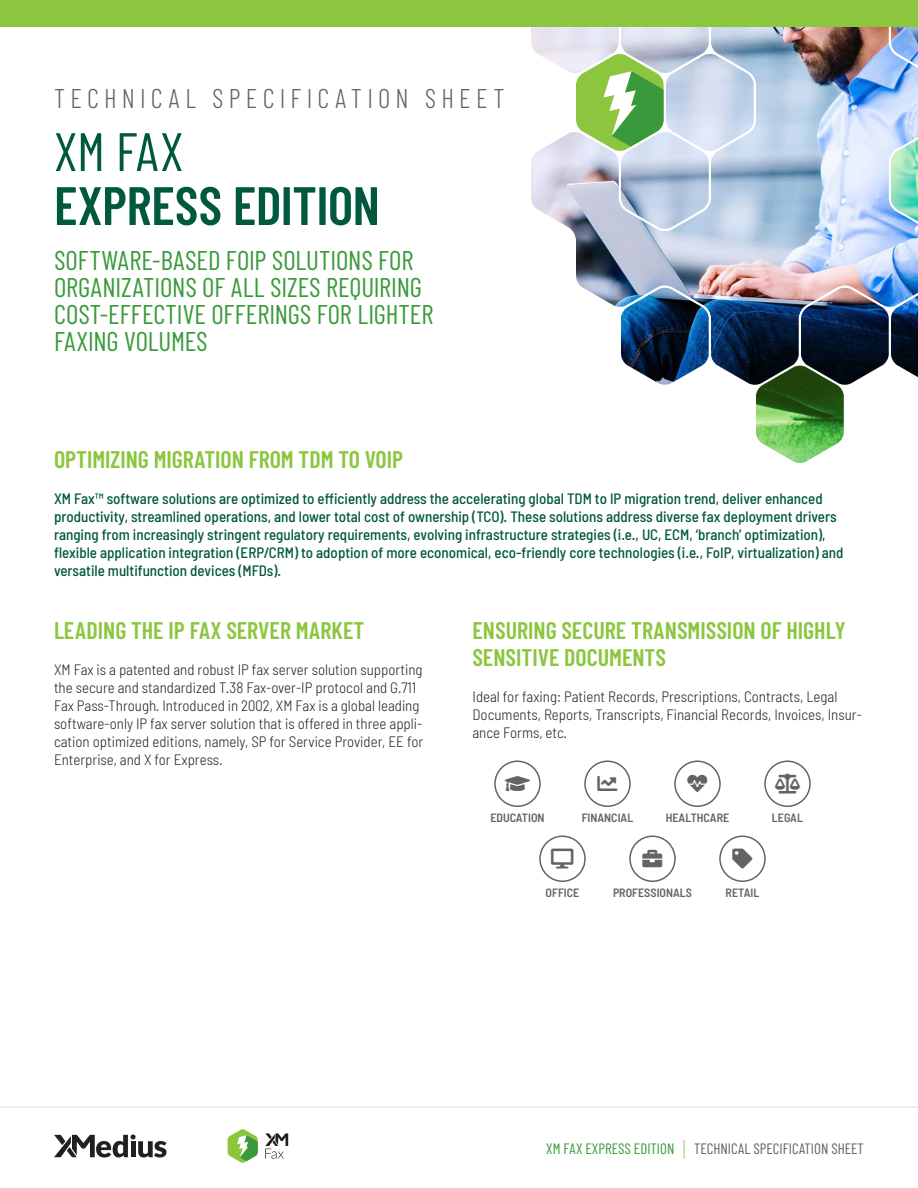
<style>
.page{position:relative;width:918px;height:1188px;background:#fff}
.page>*{position:absolute;margin:0;border:0;box-sizing:border-box;transform-origin:0 0}
.XM-H1-D{font:600 54px/54px "Barlow Condensed";letter-spacing:-.005em;color:#00583f}
.XM-H2-D-UnderH1-18_1{font:27px/27px "Barlow Condensed";color:#3a9a3b}
.XM-DocType{font:300 27px "Barlow Condensed";letter-spacing:.195em;color:#636366}
.XM-H3-D-Next{font:600 24px/27px "Barlow Condensed";color:#8bc63e}
.XM-H3-D-Span-_Bef60{font:600 24px "Barlow Condensed";color:#8bc63e}
.XM-H3-D{font:600 24px "Barlow Condensed";color:#8bc63e}
.XM-Txt-Intro-D-Span{font:500 semi-condensed 15px/18px "Barlow";color:#00583f}
.XM-Txt{font:300 semi-condensed 15px/18px "Barlow";color:#231f20}
.XM-Foot-D{font:15px "Barlow Condensed";color:#636366}
.XM-Icons-Label{font:600 semi-condensed 12px "Barlow";color:#636366}
.s1{font-weight:400}
.s2{color:#3a9a3b}
.s3{font-size:22.5px;color:#8bc63e}
</style>
<div class="page">
<img style="left:531px;top:27px;width:387px;height:358px">
<svg style="left:576px;top:53px;width:88px;height:98px;background:#97c77c"></svg>
<svg style="left:891px;top:131px;width:27px;height:98px;background:#95d9d1"></svg>
<svg style="left:756px;top:365px;width:88px;height:98px;background:#5a8c4f"></svg>
<svg style="left:265px;top:1133px;width:23px;height:26px"></svg>
<svg style="left:228px;top:1129px;width:30px;height:34px"></svg>
<svg style="left:54px;top:1134px;width:112px;height:24px"></svg>
<hr style="left:0;top:1106px;width:918px;height:2px;background:#e6e7e9">
<div style="left:0;top:0;width:918px;height:27px;background:#8bc63e"></div>
<div style="left:539px;top:836px;width:47px;height:46px;border:2px solid #636366;border-radius:50%"></div>
<div style="left:674px;top:760px;width:47px;height:47px;border:2px solid #636366;border-radius:50%"></div>
<div style="left:494px;top:760px;width:47px;height:47px;border:2px solid #636366;border-radius:50%"></div>
<div style="left:584px;top:760px;width:47px;height:47px;border:2px solid #636366;border-radius:50%"></div>
<div style="left:719px;top:836px;width:47px;height:46px;border:2px solid #636366;border-radius:50%"></div>
<div style="left:629px;top:836px;width:47px;height:46px;border:2px solid #636366;border-radius:50%"></div>
<div style="left:764px;top:760px;width:47px;height:47px;border:2px solid #636366;border-radius:50%"></div>
<p class="XM-DocType" style="left:54px;top:81px;width:452px">TECHNICAL SPECIFICATION SHEET</p>
<p class="XM-H1-D" style="left:54px;top:123px;width:327px"><span class="s1">XM FAX<br></span>EXPRESS EDITION</p>
<p class="XM-H2-D-UnderH1-18_1" style="left:54px;top:246px;width:381px">SOFTWARE-BASED FOIP SOLUTIONS FOR<br>ORGANIZATIONS OF ALL SIZES REQUIRING<br>COST-EFFECTIVE OFFERINGS FOR LIGHTER<br>FAXING VOLUMES</p>
<p class="XM-H3-D-Span-_Bef60" style="left:54px;top:444px;width:351px">OPTIMIZING MIGRATION FROM TDM TO VOIP</p>
<p class="XM-Txt-Intro-D-Span" style="left:54px;top:489px;width:791px">XM Fax™ software solutions are optimized to efficiently address the accelerating global TDM to IP migration trend, deliver enhanced productivity, streamlined operations, and lower total cost of ownership (TCO). These solutions address diverse fax deployment drivers ranging from increasingly stringent regulatory requirements, evolving infrastructure strategies (i.e., UC, ECM, ‘branch’ optimization), flexible application integration (ERP/CRM) to adoption of more economical, eco-friendly core technologies (i.e., FoIP, virtualization) and versatile multifunction devices (MFDs).</p>
<p class="XM-H3-D" style="left:54px;top:615px;width:312px">LEADING THE IP FAX SERVER MARKET</p>
<p class="XM-Txt" style="left:54px;top:660px;width:371px">XM Fax is a patented and robust IP fax server solution supporting the secure and standardized T.38 Fax-over-IP protocol and G.711<br>Fax Pass-Through. Introduced in 2002, XM Fax is a global leading software-only IP fax server solution that is offered in three appli&shy;cation optimized editions, namely, SP for Service Provider, EE for Enterprise, and X for Express.</p>
<p class="XM-H3-D-Next" style="left:472px;top:616px;width:375px">ENSURING SECURE TRANSMISSION OF HIGHLY<br>SENSITIVE DOCUMENTS</p>
<p class="XM-Txt" style="left:472px;top:687px;width:391px">Ideal for faxing: Patient Records, Prescriptions, Contracts, Legal<br>Documents, Reports, Transcripts, Financial Records, Invoices, Insur&shy;ance Forms, etc.</p>
<p class="XM-Icons-Label" style="left:490px;top:810px;width:56px">EDUCATION</p>
<p class="XM-Icons-Label" style="left:582px;top:810px;width:53px">FINANCIAL</p>
<p class="XM-Icons-Label" style="left:666px;top:810px;width:65px">HEALTHCARE</p>
<p class="XM-Icons-Label" style="left:772px;top:810px;width:33px">LEGAL</p>
<p class="XM-Icons-Label" style="left:546px;top:885px;width:35px">OFFICE</p>
<p class="XM-Icons-Label" style="left:613px;top:885px;width:80px">PROFESSIONALS</p>
<p class="XM-Icons-Label" style="left:726px;top:885px;width:35px">RETAIL</p>
<p class="XM-Foot-D" style="left:546px;top:1139px;width:319px"><span class="s2">XM FAX EXPRESS EDITION</span> <span class="s3">|</span> TECHNICAL SPECIFICATION SHEET</p>
</div>
